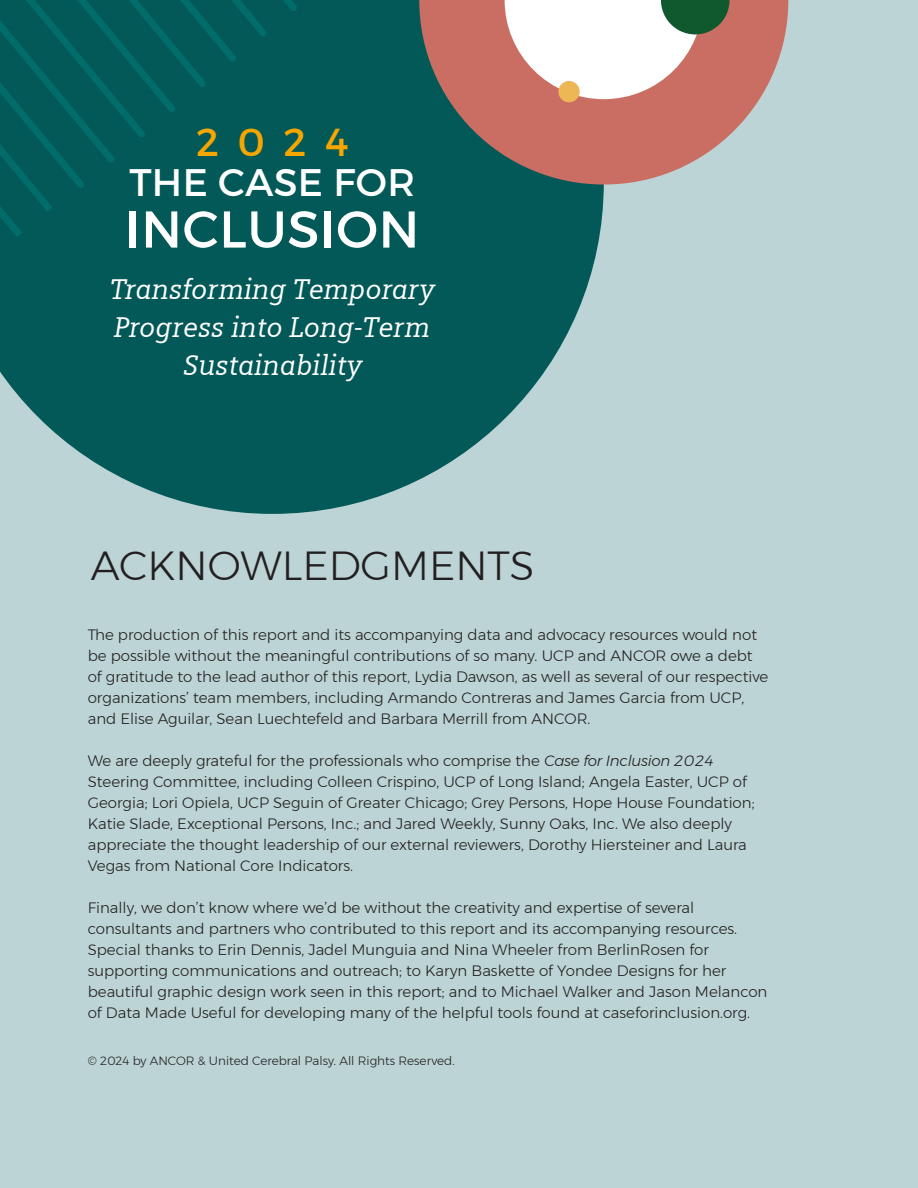
<style>
.page{position:relative;width:918px;height:1188px;background:#bcd4d5}
.page>*{position:absolute;margin:0;border:0;box-sizing:border-box;transform-origin:0 0}
.t1{font:51.75px "Montserrat";letter-spacing:.01em;color:#fff}
.t2{font:300 40.5px "Montserrat";color:#231f20}
.t3{font:39px "Montserrat";color:#f7a600}
.t4{font:38.4px "Montserrat";letter-spacing:.01em;color:#fff}
.t5{font:italic 28.8px/37.8px "Siemens Slab";color:#fff;text-align:center}
.t6{font:300 15px/21px "Montserrat";color:#231f20}
.t7{font:300 12px "Montserrat";color:#231f20}
.s1{font-style:italic}
</style>
<div class="page">
<svg style="left:0;top:0;width:604px;height:514px;fill:#025958"></svg>
<svg style="left:419px;top:0;width:369px;height:185px;fill:#ca6d62"></svg>
<svg style="left:505px;top:0;width:225px;height:102px;background:#dcc6be"></svg>
<svg style="left:0;top:0;width:297px;height:237px;background:#025a59"></svg>
<p class="t3" style="left:196px;top:118px;width:154px">2024</p>
<p class="t4" style="left:129px;top:159px;width:287px">THE CASE FOR</p>
<p class="t1" style="left:125px;top:197px;width:296px">INCLUSION</p>
<p class="t5" style="left:110px;top:271px;width:326px">Transforming Temporary<br>Progress into Long-Term<br>Sustainability</p>
<p class="t2" style="left:91px;top:535px;width:445px">ACKNOWLEDGMENTS</p>
<p class="t6" style="left:88px;top:624px;width:682px">The production of this report and its accompanying data and advocacy resources would not be possible without the meaningful contributions of so many. UCP and ANCOR owe a debt of gratitude to the lead author of this report, Lydia Dawson, as well as several of our respective organizations’ team members, including Armando Contreras and James Garcia from UCP, and Elise Aguilar, Sean Luechtefeld and Barbara Merrill from ANCOR.</p>
<p class="t6" style="left:88px;top:750px;width:668px">We are deeply grateful for the professionals who comprise the <span class="s1">Case for Inclusion 2024<br></span>Steering Committee, including Colleen Crispino, UCP of Long Island; Angela Easter, UCP of Georgia; Lori Opiela, UCP Seguin of Greater Chicago; Grey Persons, Hope House Foundation; Katie Slade, Exceptional Persons, Inc.; and Jared Weekly, Sunny Oaks, Inc. We also deeply appreciate the thought leadership of our external reviewers, Dorothy Hiersteiner and Laura Vegas from National Core Indicators.</p>
<p class="t6" style="left:88px;top:897px;width:681px">Finally, we don’t know where we’d be without the creativity and expertise of several consultants and partners who contributed to this report and its accompanying resources.<br>Special thanks to Erin Dennis, Jadel Munguia and Nina Wheeler from BerlinRosen for supporting communications and outreach; to Karyn Baskette of Yondee Designs for her beautiful graphic design work seen in this report; and to Michael Walker and Jason Melancon of Data Made Useful for developing many of the helpful tools found at caseforinclusion.org.</p>
<p class="t7" style="left:88px;top:1051px;width:368px">© 2024 by ANCOR &amp; United Cerebral Palsy. All Rights Reserved.</p>
</div>
